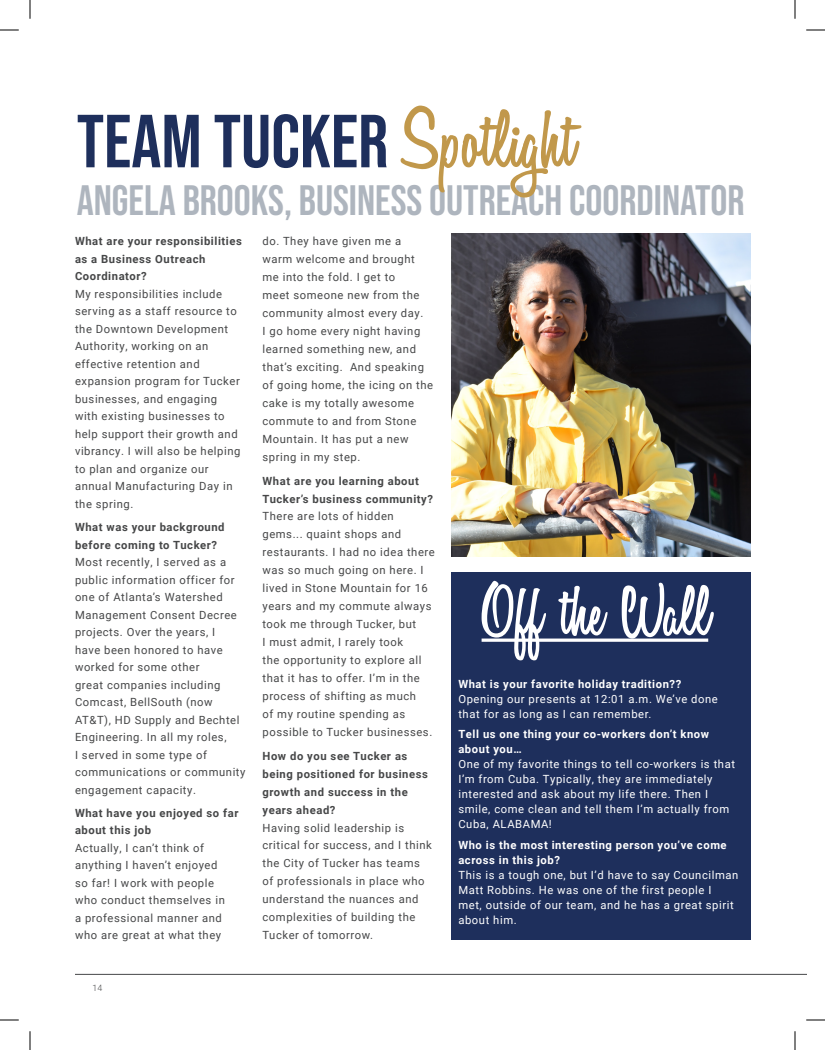
<style>
.page{position:relative;width:825px;height:1050px;background:#fff}
.page>*{position:absolute;margin:0;border:0;box-sizing:border-box;transform-origin:0 0}
.t1{font:75px "Bebas Neue";color:#1e2f5c}
.t2{font:65px "Variane Script";color:#fff}
.t3{font:42.5px "Bebas Neue";color:#aeb5be}
.t4{font:11.25px/17.5px "Roboto";letter-spacing:.05em;color:#464748}
.t5{font:11.25px/15px "Roboto";letter-spacing:.05em;color:#fff}
.t6{font:700 11.25px/17.5px "Roboto";letter-spacing:.05em;color:#464748}
.t7{font:700 11.25px/15px "Roboto";letter-spacing:.05em;color:#fff}
.t8{font:300 8.75px "Roboto";color:#464748}
.s1{font-family:"Variane Script";color:#c1984b}
</style>
<div class="page">
<hr style="left:75px;top:974px;width:731px;height:1px;background:#464748">
<div style="left:451px;top:572px;width:300px;height:368px;background:#1e2f5c"></div>
<hr style="left:482px;top:639px;width:226px;height:3px;background:#fff">
<img style="left:451px;top:234px;width:300px;height:323px">
<svg style="left:0;top:29px;width:19px;height:2px"></svg>
<svg style="left:806px;top:29px;width:19px;height:2px"></svg>
<svg style="left:0;top:1019px;width:19px;height:2px"></svg>
<svg style="left:806px;top:1019px;width:19px;height:2px"></svg>
<svg style="left:29px;top:0;width:2px;height:19px"></svg>
<svg style="left:29px;top:1031px;width:2px;height:19px"></svg>
<svg style="left:794px;top:0;width:2px;height:19px"></svg>
<svg style="left:794px;top:1031px;width:2px;height:19px"></svg>
<h1 class="t1" style="left:77px;top:99px;width:498px">TEAM TUCKER <span class="s1">Spotlight</span></h1>
<h3 class="t3" style="left:77px;top:177px;width:669px">ANGELA BROOKS, BUSINESS OUTREACH COORDINATOR</h3>
<p class="t6" style="left:75px;top:232px;width:168px">What are your responsibilities as a Business Outreach<br>Coordinator?</p>
<p class="t4" style="left:75px;top:285px;width:167px">My responsibilities include serving as a staff resource to the Downtown Development<br>Authority, working on an effective retention and expansion program for Tucker businesses, and engaging with existing businesses to help support their growth and vibrancy. I will also be helping to plan and organize our annual Manufacturing Day in the spring.</p>
<p class="t6" style="left:75px;top:518px;width:151px">What was your background before coming to Tucker?</p>
<p class="t4" style="left:75px;top:553px;width:172px">Most recently, I served as a public information officer for one of Atlanta’s Watershed<br>Management Consent Decree projects. Over the years, I<br>have been honored to have worked for some other<br>great companies including<br>Comcast, BellSouth (now<br>AT&amp;T), HD Supply and Bechtel<br>Engineering. In all my roles,<br>I served in some type of communications or community engagement capacity.</p>
<p class="t6" style="left:75px;top:804px;width:165px">What have you enjoyed so far about this job</p>
<p class="t4" style="left:75px;top:839px;width:151px">Actually, I can’t think of anything I haven’t enjoyed so far! I work with people who conduct themselves in a professional manner and who are great at what they</p>
<p class="t4" style="left:263px;top:232px;width:172px;line-height:18px">do. They have given me a warm welcome and brought me into the fold. I get to<br>meet someone new from the community almost every day.<br>I go home every night having learned something new, and that’s exciting. And speaking of going home, the icing on the cake is my totally awesome commute to and from Stone<br>Mountain. It has put a new spring in my step.</p>
<p class="t6" style="left:263px;top:471px;width:172px;line-height:18px">What are you learning about<br>Tucker’s business community?</p>
<p class="t4" style="left:263px;top:507px;width:174px;line-height:18px">There are lots of hidden gems... quaint shops and restaurants. I had no idea there was so much going on here. I lived in Stone Mountain for 16 years and my commute always took me through Tucker, but<br>I must admit, I rarely took<br>the opportunity to explore all that it has to offer. I’m in the process of shifting as much<br>of my routine spending as possible to Tucker businesses.</p>
<p class="t6" style="left:263px;top:746px;width:167px;line-height:18px">How do you see Tucker as being positioned for business growth and success in the years ahead?</p>
<p class="t4" style="left:263px;top:818px;width:171px;line-height:18px">Having solid leadership is critical for success, and I think the City of Tucker has teams of professionals in place who understand the nuances and complexities of building the<br>Tucker of tomorrow.</p>
<p class="t8" style="left:93px;top:982px;width:11px">14</p>
<h2 class="t2" style="left:482px;top:577px;width:228px">Off the Wall</h2>
<p class="t7" style="left:458px;top:676px;width:224px">What is your favorite holiday tradition??</p>
<p class="t5" style="left:458px;top:691px;width:261px">Opening our presents at 12:01 a.m. We’ve done that for as long as I can remember.</p>
<p class="t7" style="left:458px;top:727px;width:252px">Tell us one thing your co-workers don’t know about you…</p>
<p class="t5" style="left:458px;top:757px;width:278px">One of my favorite things to tell co-workers is that I’m from Cuba. Typically, they are immediately interested and ask about my life there. Then I smile, come clean and tell them I’m actually from Cuba, ALABAMA!</p>
<p class="t7" style="left:458px;top:837px;width:270px">Who is the most interesting person you’ve come across in this job?</p>
<p class="t5" style="left:458px;top:867px;width:281px">This is a tough one, but I’d have to say Councilman Matt Robbins. He was one of the first people I<br>met, outside of our team, and he has a great spirit about him.</p>
</div>
